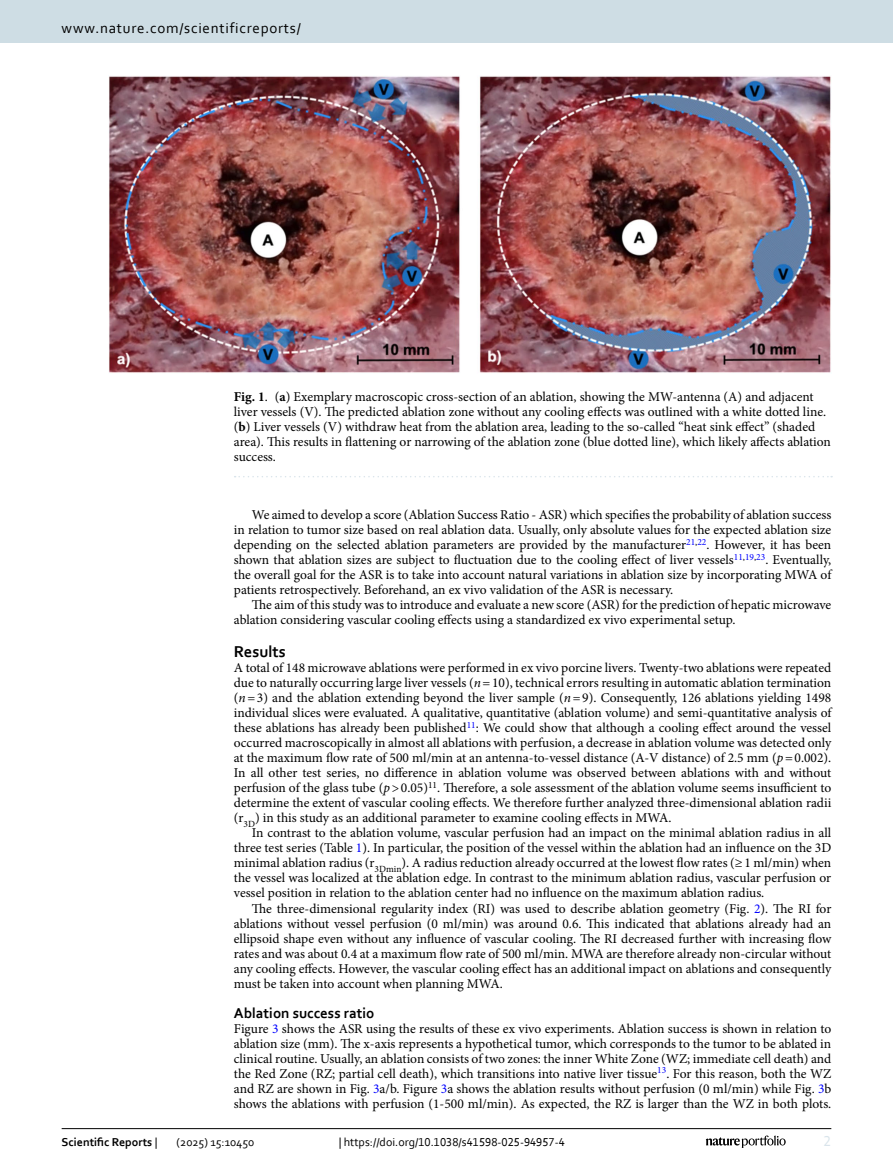
<style>
.page{position:relative;width:893px;height:1174px;background:#fff}
.page>*{position:absolute;margin:0;border:0;box-sizing:border-box;transform-origin:0 0}
.Head_1{font:700 16.5px "Corbel";color:#000}
.t1{font:15px "Corbel";letter-spacing:.05em;color:#000}
.Head_2{font:700 15px "Corbel";color:#000}
.t2{font:15px "Corbel";color:#d9e4eb}
.Body_Text_Indent{font:13.5px/15px "Minion Pro";color:#000;text-align:justify}
.Body_Text{font:13.5px/15px "Minion Pro";color:#000;text-align:justify}
.Figure_Caption{font:13.5px/15px "Minion Pro";color:#000}
.t3{font:12px "Corbel";color:#000}
.t4{font:700 12px "Corbel";color:#000}
.s1{font-weight:700}
.s2{font-style:italic}
.s3{color:#00f}
.s4{font-weight:400}
</style>
<div class="page">
<img style="left:109px;top:76px;width:722px;height:297px">
<svg style="left:235px;top:476px;width:597px;height:1px"></svg>
<hr style="left:62px;top:1128px;width:769px;height:1px;background:#000">
<svg style="left:706px;top:1135px;width:80px;height:12px"></svg>
<div style="left:0;top:0;width:893px;height:43px;background:#cedde4"></div>
<p class="t1" style="left:62px;top:18px;width:241px">www.nature.com/scientificreports/</p>
<p class="Figure_Caption" style="left:234px;top:390px;width:599px"><span class="s1">Fig. 1</span>. (<span class="s1">a</span>) Exemplary macroscopic cross-section of an ablation, showing the MW-antenna (A) and adjacent liver vessels (V). The predicted ablation zone without any cooling effects was outlined with a white dotted line. (<span class="s1">b</span>) Liver vessels (V) withdraw heat from the ablation area, leading to the so-called “heat sink effect” (shaded area). This results in flattening or narrowing of the ablation zone (blue dotted line), which likely affects ablation success.</p>
<p class="Body_Text_Indent" style="left:234px;top:507px;width:599px;text-indent:18px">We aimed to develop a score (Ablation Success Ratio - ASR) which specifies the probability of ablation success in relation to tumor size based on real ablation data. Usually, only absolute values for the expected ablation size depending on the selected ablation parameters are provided by the manufacturer<sup>21</sup><sup>,</sup><sup>22</sup>. However, it has been shown that ablation sizes are subject to fluctuation due to the cooling effect of liver vessels<sup>11</sup><sup>,</sup><sup>19</sup><sup>,</sup><sup>23</sup>. Eventually, the overall goal for the ASR is to take into account natural variations in ablation size by incorporating MWA of patients retrospectively. Beforehand, an ex vivo validation of the ASR is necessary.</p>
<p class="Body_Text_Indent" style="left:234px;top:597px;width:599px;text-indent:18px">The aim of this study was to introduce and evaluate a new score (ASR) for the prediction of hepatic microwave ablation considering vascular cooling effects using a standardized ex vivo experimental setup.</p>
<p class="Head_1" style="left:234px;top:641px;width:53px">Results</p>
<p class="Body_Text" style="left:234px;top:660px;width:599px">A total of 148 microwave ablations were performed in ex vivo porcine livers. Twenty-two ablations were repeated due to naturally occurring large liver vessels (<span class="s2">n</span>=10), technical errors resulting in automatic ablation termination (<span class="s2">n</span>=3) and the ablation extending beyond the liver sample (<span class="s2">n</span>=9). Consequently, 126 ablations yielding 1498 individual slices were evaluated. A qualitative, quantitative (ablation volume) and semi-quantitative analysis of these ablations has already been published<sup>11</sup>: We could show that although a cooling effect around the vessel occurred macroscopically in almost all ablations with perfusion, a decrease in ablation volume was detected only at the maximum flow rate of 500 ml/min at an antenna-to-vessel distance (A-V distance) of 2.5 mm (<span class="s2">p</span>=0.002).<br>In all other test series, no difference in ablation volume was observed between ablations with and without perfusion of the glass tube (<span class="s2">p</span>&gt;0.05)<sup>11</sup>. Therefore, a sole assessment of the ablation volume seems insufficient to determine the extent of vascular cooling effects. We therefore further analyzed three-dimensional ablation radii (r<sub>3D</sub>) in this study as an additional parameter to examine cooling effects in MWA.</p>
<p class="Body_Text_Indent" style="left:234px;top:825px;width:599px;text-indent:18px">In contrast to the ablation volume, vascular perfusion had an impact on the minimal ablation radius in all three test series (Table <span class="s3">1</span>). In particular, the position of the vessel within the ablation had an influence on the 3D minimal ablation radius (r<sub>3Dmin</sub>). A radius reduction already occurred at the lowest flow rates (≥1 ml/min) when the vessel was localized at the ablation edge. In contrast to the minimum ablation radius, vascular perfusion or vessel position in relation to the ablation center had no influence on the maximum ablation radius.</p>
<p class="Body_Text_Indent" style="left:234px;top:900px;width:599px;text-indent:18px">The three-dimensional regularity index (RI) was used to describe ablation geometry (Fig. <span class="s3">2</span>). The RI for ablations without vessel perfusion (0 ml/min) was around 0.6. This indicated that ablations already had an ellipsoid shape even without any influence of vascular cooling. The RI decreased further with increasing flow rates and was about 0.4 at a maximum flow rate of 500 ml/min. MWA are therefore already non-circular without any cooling effects. However, the vascular cooling effect has an additional impact on ablations and consequently must be taken into account when planning MWA.</p>
<p class="Head_2" style="left:234px;top:1003px;width:142px">Ablation success ratio</p>
<p class="Body_Text" style="left:234px;top:1020px;width:599px">Figure <span class="s3">3</span> shows the ASR using the results of these ex vivo experiments. Ablation success is shown in relation to ablation size (mm). The x-axis represents a hypothetical tumor, which corresponds to the tumor to be ablated in clinical routine. Usually, an ablation consists of two zones: the inner White Zone (WZ; immediate cell death) and the Red Zone (RZ; partial cell death), which transitions into native liver tissue<sup>13</sup>. For this reason, both the WZ and RZ are shown in Fig. <span class="s3">3</span>a/b. Figure <span class="s3">3</span>a shows the ablation results without perfusion (0 ml/min) while Fig. <span class="s3">3</span>b shows the ablations with perfusion (1-500 ml/min). As expected, the RZ is larger than the WZ in both plots.</p>
<p class="t4" style="left:62px;top:1134px;width:97px">Scientific Reports <span class="s4">|</span></p>
<p class="t3" style="left:177px;top:1134px;width:79px">(2025) 15:10450</p>
<p class="t3" style="left:339px;top:1134px;width:228px">| https://doi.org/10.1038/s41598-025-94957-4</p>
<p class="t2" style="left:824px;top:1132px;width:9px">2</p>
</div>
